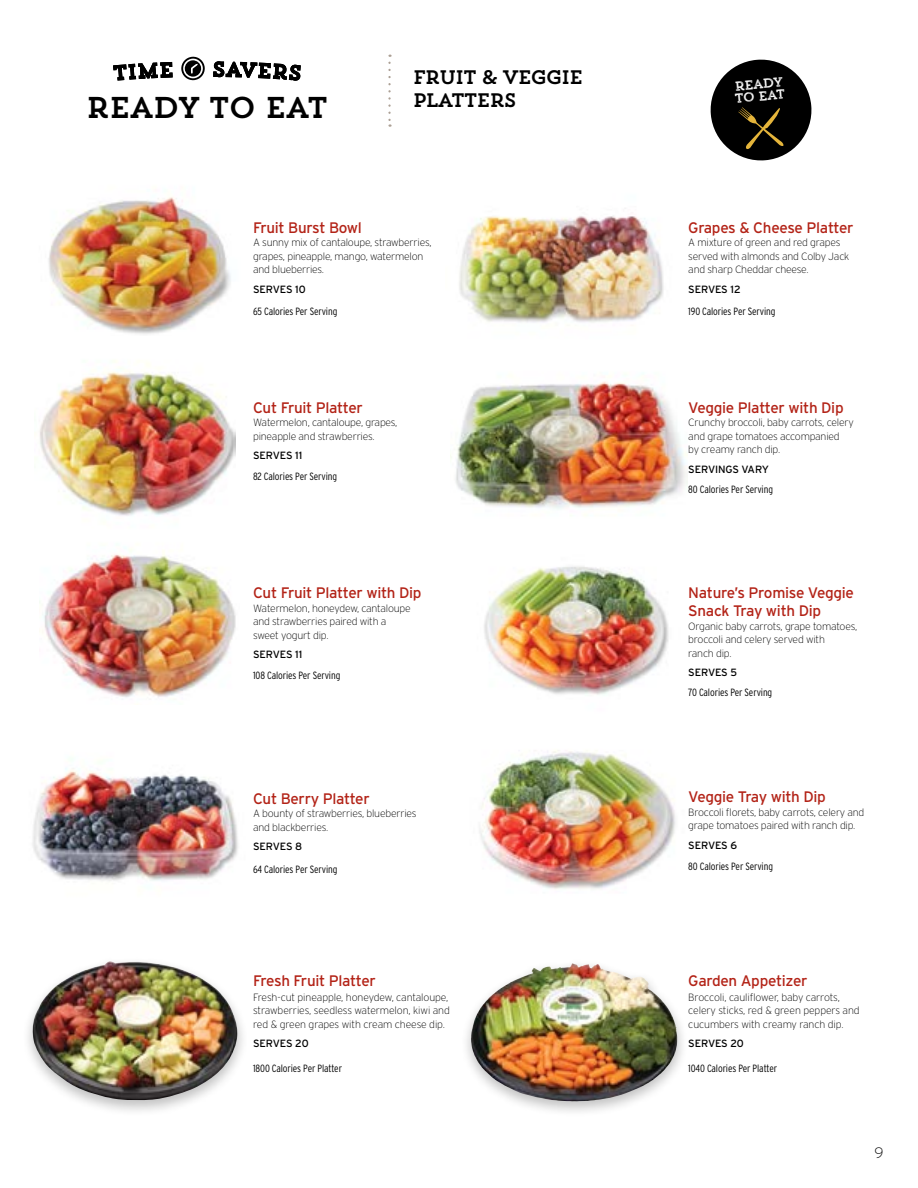
<style>
.page{position:relative;width:918px;height:1188px;background:#fff}
.page>*{position:absolute;margin:0;border:0;box-sizing:border-box;transform-origin:0 0}
.t1{font:30px "Trend Slab One";letter-spacing:-.075em;color:#000}
.t2{font:19.5px/23.1px "Trend Slab One";letter-spacing:-.1em;color:#000}
.t3{font:15.3px/18.3px "Interstate";letter-spacing:-.02em;color:#b32317}
.t4{font:200 15px "Interstate";color:#000}
.t5{font:13.05px/12px "Trend Rough Slab One";color:#fff}
.t6{font:200 10.5px/13.5px "Interstate";letter-spacing:-.02em;color:#000}
.t7{font:300 condensed 10.5px "Interstate";letter-spacing:-.01em;color:#000}
.t8{font:10.5px "Interstate";letter-spacing:-.01em;color:#000}
</style>
<div class="page">
<img style="left:451px;top:376px;width:236px;height:133px">
<img style="left:39px;top:547px;width:197px;height:151px">
<svg style="left:113px;top:56px;width:188px;height:25px"></svg>
<img style="left:459px;top:208px;width:205px;height:115px">
<img style="left:32px;top:768px;width:206px;height:114px">
<img style="left:48px;top:197px;width:183px;height:137px">
<img style="left:39px;top:360px;width:196px;height:156px">
<img style="left:479px;top:750px;width:197px;height:139px">
<img style="left:484px;top:566px;width:185px;height:129px">
<div style="left:460px;top:958px;width:228px;height:160px;background:#000;opacity:.25"></div>
<img style="left:471px;top:964px;width:206px;height:137px">
<div style="left:21px;top:956px;width:228px;height:161px;background:#000;opacity:.25"></div>
<img style="left:32px;top:961px;width:206px;height:140px">
<svg style="left:710px;top:59px;width:102px;height:102px"></svg>
<svg style="left:388px;top:63px;width:3px;height:64px"></svg>
<h1 class="t1" style="left:86px;top:88px;width:245px">READY TO EAT</h1>
<h2 class="t2" style="left:412px;top:65px;width:173px">FRUIT &amp; VEGGIE<br>PLATTERS</h2>
<h3 class="t3" style="left:253px;top:218px;width:110px">Fruit Burst Bowl</h3>
<p class="t6" style="left:253px;top:236px;width:180px">A sunny mix of cantaloupe, strawberries, grapes, pineapple, mango, watermelon and blueberries.</p>
<p class="t8" style="left:253px;top:283px;width:54px">SERVES 10</p>
<p class="t7" style="left:253px;top:305px;width:86px">65 Calories Per Serving</p>
<h3 class="t3" style="left:253px;top:398px;width:111px">Cut Fruit Platter</h3>
<p class="t6" style="left:253px;top:416px;width:146px">Watermelon, cantaloupe, grapes, pineapple and strawberries.</p>
<p class="t8" style="left:253px;top:449px;width:51px">SERVES 11</p>
<p class="t7" style="left:253px;top:470px;width:86px">82 Calories Per Serving</p>
<h3 class="t3" style="left:253px;top:583px;width:170px">Cut Fruit Platter with Dip</h3>
<p class="t6" style="left:253px;top:601px;width:159px">Watermelon, honeydew, cantaloupe and strawberries paired with a sweet yogurt dip.</p>
<p class="t8" style="left:253px;top:648px;width:51px">SERVES 11</p>
<p class="t7" style="left:253px;top:669px;width:89px">108 Calories Per Serving</p>
<h3 class="t3" style="left:253px;top:789px;width:118px">Cut Berry Platter</h3>
<p class="t6" style="left:253px;top:807px;width:165px">A bounty of strawberries, blueberries and blackberries.</p>
<p class="t8" style="left:253px;top:840px;width:51px">SERVES 8</p>
<p class="t7" style="left:253px;top:863px;width:86px">64 Calories Per Serving</p>
<h3 class="t3" style="left:253px;top:971px;width:124px">Fresh Fruit Platter</h3>
<p class="t6" style="left:253px;top:990px;width:198px">Fresh-cut pineapple, honeydew, cantaloupe, strawberries, seedless watermelon, kiwi and red &amp; green grapes with cream cheese dip.</p>
<p class="t8" style="left:253px;top:1037px;width:57px">SERVES 20</p>
<p class="t7" style="left:253px;top:1062px;width:90px">1800 Calories Per Platter</p>
<p class="t5" style="left:733px;top:80px;width:53px;rotate:-5deg">ready to eat</p>
<h3 class="t3" style="left:688px;top:218px;width:167px">Grapes &amp; Cheese Platter</h3>
<p class="t6" style="left:688px;top:236px;width:163px">A mixture of green and red grapes served with almonds and Colby Jack and sharp Cheddar cheese.</p>
<p class="t8" style="left:688px;top:283px;width:54px">SERVES 12</p>
<p class="t7" style="left:688px;top:305px;width:89px">190 Calories Per Serving</p>
<h3 class="t3" style="left:688px;top:398px;width:157px">Veggie Platter with Dip</h3>
<p class="t6" style="left:688px;top:416px;width:167px">Crunchy broccoli, baby carrots, celery and grape tomatoes accompanied<br>by creamy ranch dip.</p>
<p class="t8" style="left:688px;top:463px;width:82px">SERVINGS VARY</p>
<p class="t7" style="left:688px;top:483px;width:86px">80 Calories Per Serving</p>
<h3 class="t3" style="left:688px;top:583px;width:167px">Nature’s Promise Veggie<br>Snack Tray with Dip</h3>
<p class="t6" style="left:688px;top:619px;width:170px">Organic baby carrots, grape tomatoes, broccoli and celery served with<br>ranch dip.</p>
<p class="t8" style="left:688px;top:666px;width:50px">SERVES 5</p>
<p class="t7" style="left:688px;top:686px;width:85px">70 Calories Per Serving</p>
<h3 class="t3" style="left:688px;top:788px;width:139px">Veggie Tray with Dip</h3>
<p class="t6" style="left:688px;top:805px;width:178px">Broccoli florets, baby carrots, celery and grape tomatoes paired with ranch dip.</p>
<p class="t8" style="left:688px;top:839px;width:50px">SERVES 6</p>
<p class="t7" style="left:688px;top:860px;width:86px">80 Calories Per Serving</p>
<h3 class="t3" style="left:688px;top:971px;width:121px">Garden Appetizer</h3>
<p class="t6" style="left:688px;top:990px;width:173px">Broccoli, cauliflower, baby carrots, celery sticks, red &amp; green peppers and cucumbers with creamy ranch dip.</p>
<p class="t8" style="left:688px;top:1037px;width:57px">SERVES 20</p>
<p class="t7" style="left:688px;top:1062px;width:90px">1040 Calories Per Platter</p>
<h3 class="t4" style="left:874px;top:1144px;width:11px">9</h3>
</div>
